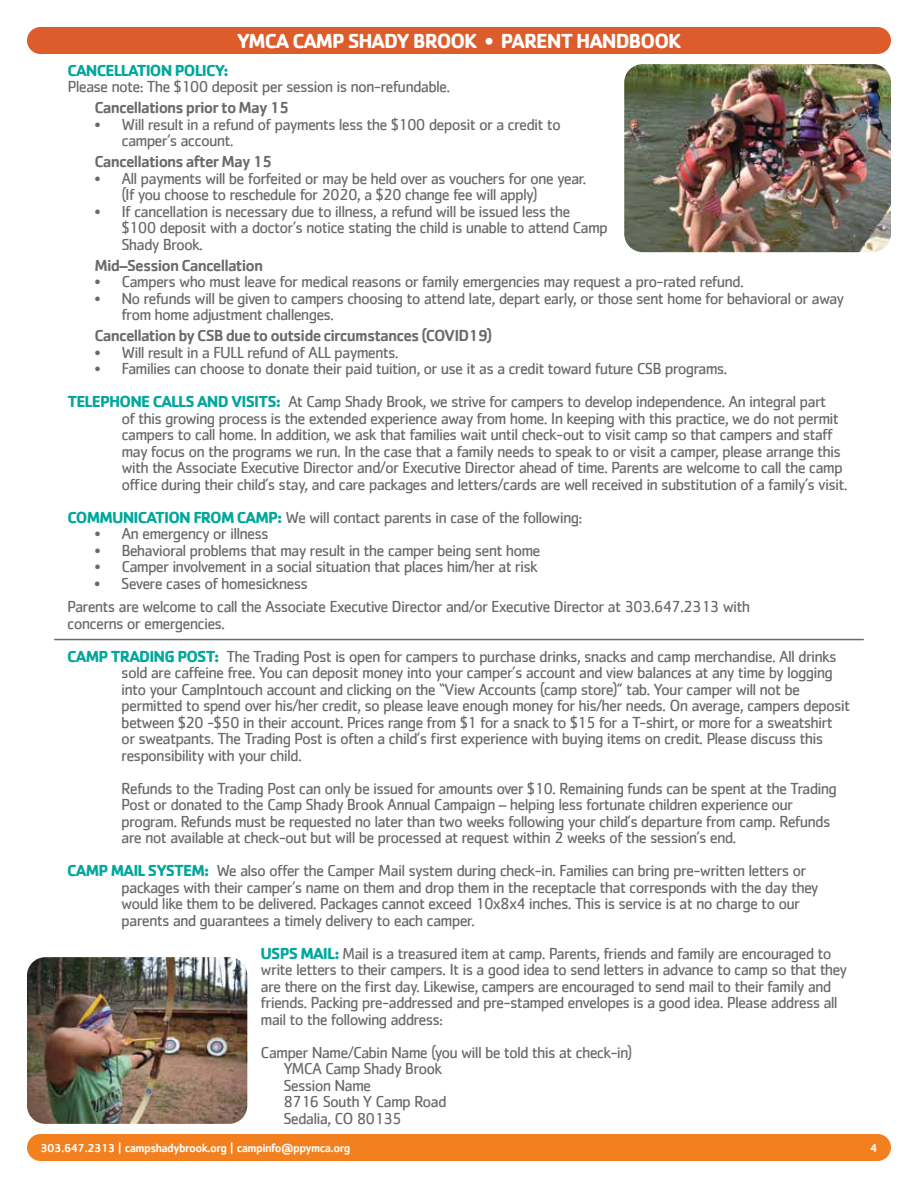
<style>
.page{position:relative;width:918px;height:1188px;background:#fff}
.page>*{position:absolute;margin:0;border:0;box-sizing:border-box;transform-origin:0 0}
.t1{font:700 21px "Cachet";letter-spacing:-.05em;color:#fff}
.t2{font:16.5px/16.5px "Cachet";letter-spacing:-.05em;color:#686a6b}
.t3{font:500 16.5px "Cachet";letter-spacing:-.05em;color:#686a6b}
.t4{font:700 16.5px "Cachet";letter-spacing:-.05em;color:#00a79c}
.t5{font:500 12px "Cachet";letter-spacing:-.05em;color:#fff}
.s1{font-weight:700;color:#00a79c}
</style>
<div class="page">
<div style="left:27px;top:27px;width:864px;height:27px;background:#dc5d2b;border-radius:14px"></div>
<div style="left:27px;top:1134px;width:864px;height:27px;background:#f3801f;border-radius:14px"></div>
<hr style="left:55px;top:639px;width:808px;height:1px;background:#686a6b">
<img style="left:624px;top:64px;width:267px;height:188px">
<img style="left:27px;top:957px;width:220px;height:167px">
<p class="t1" style="left:237px;top:27px;width:446px">YMCA CAMP SHADY BROOK • PARENT HANDBOOK</p>
<p class="t4" style="left:68px;top:59px;width:163px">CANCELLATION POLICY:</p>
<p class="t2" style="left:68px;top:78px;width:384px">Please note: The $100 deposit per session is non-refundable.</p>
<p class="t3" style="left:94px;top:97px;width:196px">Cancellations prior to May 15</p>
<p class="t2" style="left:121px;top:116px;width:441px;text-indent:-27px">• Will result in a refund of payments less the $100 deposit or a credit to camper’s account.</p>
<p class="t3" style="left:94px;top:152px;width:179px">Cancellations after May 15</p>
<p class="t2" style="left:121px;top:170px;width:467px;text-indent:-27px">• All payments will be forfeited or may be held over as vouchers for one year. (If you choose to reschedule for 2020, a $20 change fee will apply)</p>
<p class="t2" style="left:121px;top:203px;width:488px;text-indent:-27px">• If cancellation is necessary due to illness, a refund will be issued less the $100 deposit with a doctor’s notice stating the child is unable to attend Camp<br>Shady Brook.</p>
<p class="t3" style="left:94px;top:255px;width:170px">Mid–Session Cancellation</p>
<p class="t2" style="left:94px;top:273px;width:651px">• Campers who must leave for medical reasons or family emergencies may request a pro-rated refund.</p>
<p class="t2" style="left:121px;top:290px;width:725px;text-indent:-27px">• No refunds will be given to campers choosing to attend late, depart early, or those sent home for behavioral or away from home adjustment challenges.</p>
<p class="t3" style="left:94px;top:326px;width:399px">Cancellation by CSB due to outside circumstances (COVID19)</p>
<p class="t2" style="left:94px;top:344px;width:306px">• Will result in a FULL refund of ALL payments.</p>
<p class="t2" style="left:67px;top:352px;width:760px;line-height:33px;text-indent:27px">• Families can choose to donate their paid tuition, or use it as a credit toward future CSB programs.<br><span class="s1">TELEPHONE CALLS AND VISITS:</span> At Camp Shady Brook, we strive for campers to develop independence. An integral part</p>
<p class="t2" style="left:121px;top:410px;width:728px">of this growing process is the extended experience away from home. In keeping with this practice, we do not permit campers to call home. In addition, we ask that families wait until check-out to visit camp so that campers and staff may focus on the programs we run. In the case that a family needs to speak to or visit a camper, please arrange this with the Associate Executive Director and/or Executive Director ahead of time. Parents are welcome to call the camp office during their child’s stay, and care packages and letters/cards are well received in substitution of a family’s visit.</p>
<p class="t2" style="left:67px;top:509px;width:516px"><span class="s1">COMMUNICATION FROM CAMP:</span> We will contact parents in case of the following:</p>
<p class="t2" style="left:94px;top:525px;width:176px">• An emergency or illness</p>
<p class="t2" style="left:94px;top:542px;width:448px">• Behavioral problems that may result in the camper being sent home</p>
<p class="t2" style="left:94px;top:558px;width:445px">• Camper involvement in a social situation that places him/her at risk</p>
<p class="t2" style="left:67px;top:571px;width:684px;line-height:23.2px;text-indent:27px">• Severe cases of homesickness<br>Parents are welcome to call the Associate Executive Director and/or Executive Director at 303.647.2313 with</p>
<p class="t2" style="left:67px;top:606px;width:771px;line-height:33.2px">concerns or emergencies.<br><span class="s1">CAMP TRADING POST:</span> The Trading Post is open for campers to purchase drinks, snacks and camp merchandise. All drinks</p>
<p class="t2" style="left:121px;top:664px;width:731px">sold are caffeine free. You can deposit money into your camper’s account and view balances at any time by logging into your CampIntouch account and clicking on the “View Accounts (camp store)” tab. Your camper will not be permitted to spend over his/her credit, so please leave enough money for his/her needs. On average, campers deposit between $20 -$50 in their account. Prices range from $1 for a snack to $15 for a T-shirt, or more for a sweatshirt or sweatpants. The Trading Post is often a child’s first experience with buying items on credit. Please discuss this responsibility with your child.</p>
<p class="t2" style="left:121px;top:780px;width:717px">Refunds to the Trading Post can only be issued for amounts over $10. Remaining funds can be spent at the Trading Post or donated to the Camp Shady Brook Annual Campaign – helping less fortunate children experience our program. Refunds must be requested no later than two weeks following your child’s departure from camp. Refunds are not available at check-out but will be processed at request within 2 weeks of the session’s end.</p>
<p class="t2" style="left:121px;top:862px;width:699px;text-indent:-54px"><span class="s1">CAMP MAIL SYSTEM:</span> We also offer the Camper Mail system during check-in. Families can bring pre-written letters or packages with their camper’s name on them and drop them in the receptacle that corresponds with the day they would like them to be delivered. Packages cannot exceed 10x8x4 inches. This is service is at no charge to our parents and guarantees a timely delivery to each camper.</p>
<p class="t2" style="left:261px;top:945px;width:588px"><span class="s1">USPS MAIL:</span> Mail is a treasured item at camp. Parents, friends and family are encouraged to write letters to their campers. It is a good idea to send letters in advance to camp so that they are there on the first day. Likewise, campers are encouraged to send mail to their family and friends. Packing pre-addressed and pre-stamped envelopes is a good idea. Please address all mail to the following address:</p>
<p class="t2" style="left:283px;top:1044px;width:351px;text-indent:-23px">Camper Name/Cabin Name (you will be told this at check-in)<br>YMCA Camp Shady Brook<br>Session Name<br>8716 South Y Camp Road<br>Sedalia, CO 80135</p>
<p class="t5" style="left:40px;top:1140px;width:312px">303.647.2313 | campshadybrook.org | campinfo@ppymca.org</p>
<p class="t5" style="left:870px;top:1140px;width:9px">4</p>
</div>
